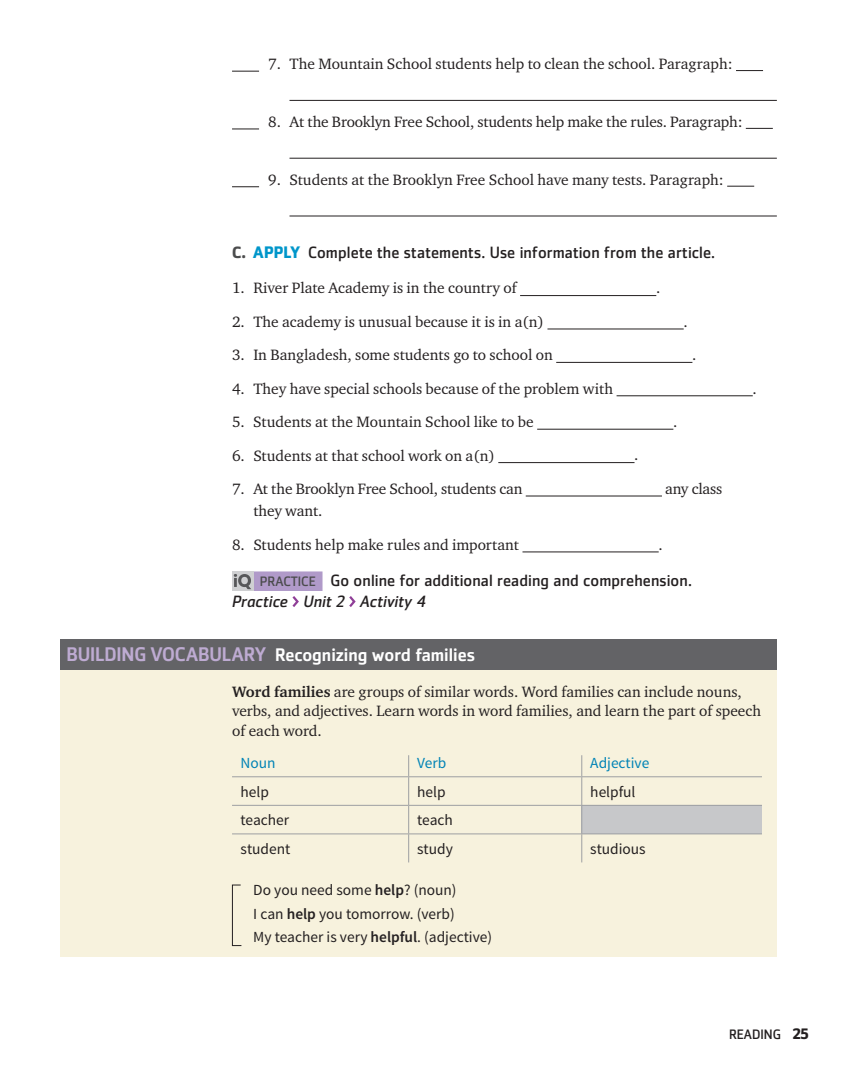
<style>
.page{position:relative;width:861px;height:1075px;background:#fff}
.page>*{position:absolute;margin:0;border:0;box-sizing:border-box;transform-origin:0 0}
.t1{font:500 18px "Zemestro Std";color:#fff}
.t2{font:16.2px/20.7px "Zemestro Std";letter-spacing:.005em;color:#231f20}
.t3{font:15.3px/19.5px "Charter ITC Std";color:#231f20}
.t4{font:15.3px/23.7px "Source Sans Pro";color:#231f20}
.t5{font:15.3px "Source Sans Pro";color:#0083b6}
.t6{font:13.5px "Zemestro Std";color:#231f20}
.s1{font-weight:700;color:#4b4c4d}
.s2{font-weight:700;font-size:16.5px;color:#0096ca}
.s3{font-size:13.5px;color:#4b4c4d}
.s4{font-style:italic}
.s5{font-size:19.5px;color:#beabd2}
.s6{font-weight:700}
.s7{font-weight:600}
.s8{font-weight:700;font-size:15px}
</style>
<div class="page">
<div style="left:253px;top:571px;width:69px;height:20px;background:#b09ac9"></div>
<svg style="left:232px;top:71px;width:27px;height:1px"></svg>
<svg style="left:736px;top:70px;width:26px;height:1px"></svg>
<hr style="left:289px;top:100px;width:487px;height:1px;background:#231f20">
<svg style="left:232px;top:129px;width:27px;height:1px"></svg>
<svg style="left:745px;top:128px;width:27px;height:1px"></svg>
<hr style="left:289px;top:158px;width:487px;height:1px;background:#231f20">
<svg style="left:232px;top:186px;width:27px;height:1px"></svg>
<svg style="left:727px;top:186px;width:26px;height:1px"></svg>
<hr style="left:289px;top:216px;width:487px;height:1px;background:#231f20">
<hr style="left:520px;top:295px;width:136px;height:1px;background:#231f20">
<hr style="left:547px;top:328px;width:136px;height:1px;background:#231f20">
<hr style="left:556px;top:362px;width:136px;height:1px;background:#231f20">
<hr style="left:616px;top:395px;width:136px;height:1px;background:#231f20">
<hr style="left:537px;top:429px;width:136px;height:1px;background:#231f20">
<hr style="left:498px;top:462px;width:136px;height:1px;background:#231f20">
<hr style="left:525px;top:495px;width:136px;height:1px;background:#231f20">
<hr style="left:522px;top:551px;width:136px;height:1px;background:#231f20">
<div style="left:232px;top:571px;width:21px;height:19px;background:#cfd0d2"></div>
<svg style="left:234px;top:574px;width:17px;height:15px"></svg>
<svg style="left:292px;top:596px;width:7px;height:11px"></svg>
<svg style="left:349px;top:596px;width:7px;height:11px"></svg>
<div style="left:60px;top:638px;width:716px;height:32px;background:#636366"></div>
<div style="left:60px;top:670px;width:716px;height:287px;background:#f7f2dd"></div>
<div style="left:581px;top:805px;width:180px;height:28px;background:#c7c8ca"></div>
<hr style="left:232px;top:776px;width:176px;height:1px;background:#9d9fa2">
<hr style="left:408px;top:776px;width:173px;height:1px;background:#9d9fa2">
<hr style="left:581px;top:776px;width:180px;height:1px;background:#9d9fa2">
<hr style="left:232px;top:804px;width:176px;height:1px;background:#9d9fa2">
<hr style="left:408px;top:804px;width:173px;height:1px;background:#9d9fa2">
<hr style="left:581px;top:804px;width:180px;height:1px;background:#9d9fa2">
<hr style="left:232px;top:833px;width:176px;height:1px;background:#9d9fa2">
<hr style="left:408px;top:833px;width:173px;height:1px;background:#9d9fa2">
<svg style="left:408px;top:755px;width:1px;height:107px"></svg>
<hr style="left:581px;top:833px;width:180px;height:1px;background:#9d9fa2">
<svg style="left:581px;top:755px;width:1px;height:107px"></svg>
<svg style="left:231px;top:884px;width:11px;height:62px"></svg>
<p class="t3" style="left:268px;top:54px;width:465px">7. The Mountain School students help to clean the school. Paragraph:</p>
<p class="t3" style="left:268px;top:112px;width:475px">8. At the Brooklyn Free School, students help make the rules. Paragraph:</p>
<p class="t3" style="left:268px;top:170px;width:457px">9. Students at the Brooklyn Free School have many tests. Paragraph:</p>
<p class="t2" style="left:232px;top:242px;width:484px"><span class="s1">C.</span> <span class="s2">APPLY</span> Complete the statements. Use information from the article.</p>
<p class="t3" style="left:232px;top:278px;width:286px">1. River Plate Academy is in the country of</p>
<p class="t3" style="left:655px;top:278px;width:6px">.</p>
<p class="t3" style="left:232px;top:311px;width:313px">2. The academy is unusual because it is in a(n)</p>
<p class="t3" style="left:683px;top:311px;width:6px">.</p>
<p class="t3" style="left:232px;top:345px;width:322px">3. In Bangladesh, some students go to school on</p>
<p class="t3" style="left:691px;top:345px;width:6px">.</p>
<p class="t3" style="left:232px;top:378px;width:382px">4. They have special schools because of the problem with</p>
<p class="t3" style="left:752px;top:378px;width:6px">.</p>
<p class="t3" style="left:232px;top:412px;width:303px">5. Students at the Mountain School like to be</p>
<p class="t3" style="left:672px;top:412px;width:6px">.</p>
<p class="t3" style="left:232px;top:445px;width:264px">6. Students at that school work on a(n)</p>
<p class="t3" style="left:634px;top:445px;width:6px">.</p>
<p class="t3" style="left:232px;top:478px;width:292px">7. At the Brooklyn Free School, students can</p>
<p class="t3" style="left:664px;top:478px;width:59px">any class</p>
<p class="t3" style="left:253px;top:501px;width:70px">they want.</p>
<p class="t3" style="left:232px;top:534px;width:288px">8. Students help make rules and important</p>
<p class="t3" style="left:658px;top:534px;width:6px">.</p>
<p class="t2" style="left:232px;top:570px;width:461px;text-indent:28px"><span class="s3">PRACTICE</span> Go online for additional reading and comprehension.<br><span class="s4">Practice Unit 2 Activity 4</span></p>
<p class="t1" style="left:66px;top:643px;width:410px"><span class="s5">BUILDING VOCABULARY</span> Recognizing word families</p>
<p class="t3" style="left:232px;top:681px;width:530px"><span class="s6">Word families</span> are groups of similar words. Word families can include nouns, verbs, and adjectives. Learn words in word families, and learn the part of speech of each word.</p>
<p class="t5" style="left:240px;top:753px;width:37px">Noun</p>
<p class="t5" style="left:417px;top:753px;width:31px">Verb</p>
<p class="t5" style="left:590px;top:753px;width:61px">Adjective</p>
<p class="t4" style="left:240px;top:780px;width:30px">help</p>
<p class="t4" style="left:417px;top:780px;width:30px">help</p>
<p class="t4" style="left:590px;top:780px;width:46px">helpful</p>
<p class="t4" style="left:240px;top:808px;width:50px">teacher</p>
<p class="t4" style="left:417px;top:808px;width:37px">teach</p>
<p class="t4" style="left:240px;top:837px;width:51px">student</p>
<p class="t4" style="left:417px;top:837px;width:37px">study</p>
<p class="t4" style="left:590px;top:837px;width:57px">studious</p>
<p class="t4" style="left:253px;top:877px;width:240px">Do you need some <span class="s7">help</span>? (noun)<br>I can <span class="s7">help</span> you tomorrow. (verb)<br>My teacher is very <span class="s7">helpful</span>. (adjective)</p>
<p class="t6" style="left:728px;top:1026px;width:81px">READING <span class="s8">25</span></p>
</div>
